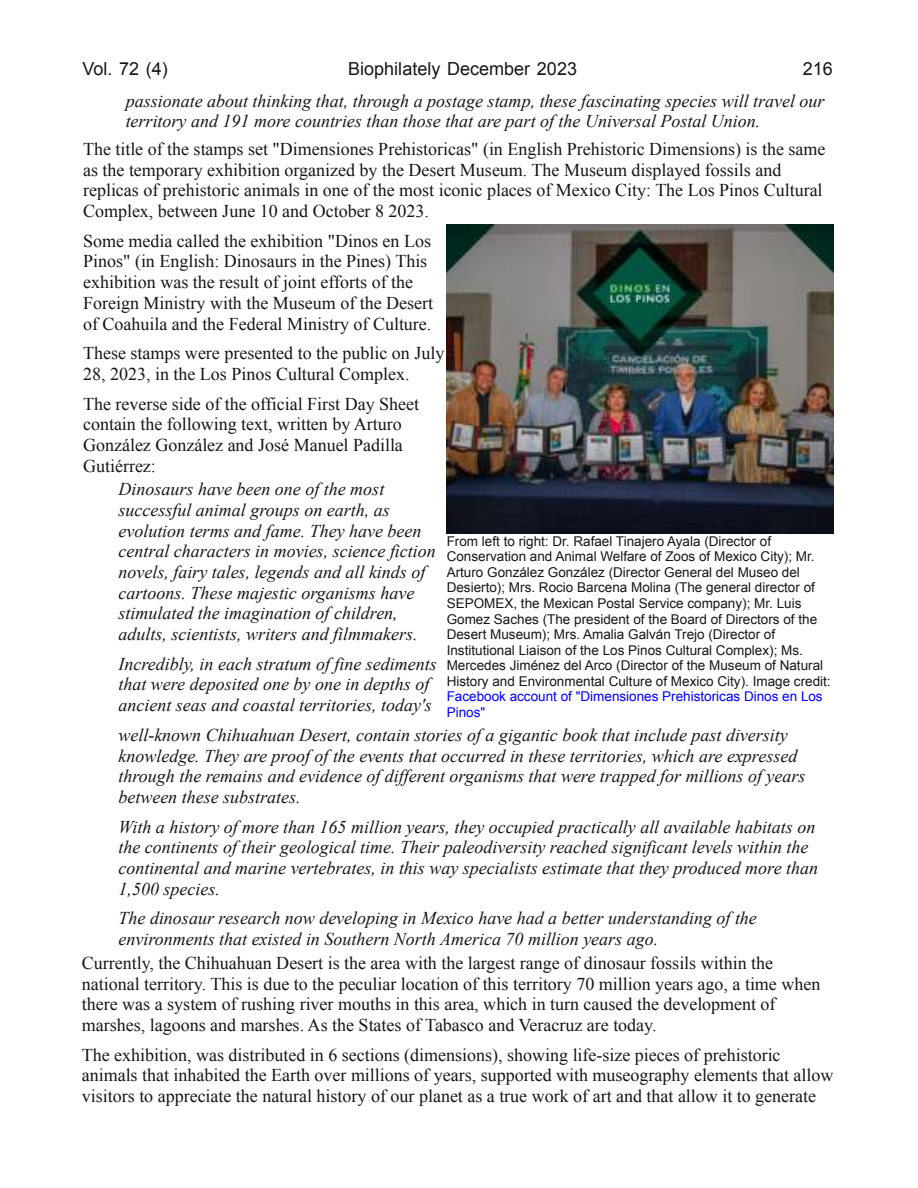
<style>
.page{position:relative;width:918px;height:1188px;background:#fff}
.page>*{position:absolute;margin:0;border:0;box-sizing:border-box;transform-origin:0 0}
.t1{font:18px/20.7px "Times New Roman";color:#171615}
.t2{font:italic 18px/20.7px "Times New Roman";color:#171615}
.t3{font:18px "Arial";color:#171615}
.t4{font:13.5px/15.5px "Arial";color:#171615}
.t5{font:13.5px/15.5px "Arial";color:#00f}
</style>
<div class="page">
<img style="left:447px;top:225px;width:386px;height:308px">
<p class="t3" style="left:82px;top:57px;width:87px">Vol. 72 (4)</p>
<p class="t3" style="left:348px;top:57px;width:231px">Biophilately December 2023</p>
<p class="t3" style="left:803px;top:57px;width:32px">216</p>
<p class="t2" style="left:126px;top:90px;width:700px">passionate about thinking that, through a postage stamp, these fascinating species will travel our territory and 191 more countries than those that are part of the Universal Postal Union.</p>
<p class="t1" style="left:83px;top:138px;width:744px">The title of the stamps set "Dimensiones Prehistoricas" (in English Prehistoric Dimensions) is the same as the temporary exhibition organized by the Desert Museum. The Museum displayed fossils and replicas of prehistoric animals in one of the most iconic places of Mexico City: The Los Pinos Cultural Complex, between June 10 and October 8 2023.</p>
<p class="t1" style="left:83px;top:230px;width:352px">Some media called the exhibition "Dinos en Los Pinos" (in English: Dinosaurs in the Pines) This exhibition was the result of joint efforts of the Foreign Ministry with the Museum of the Desert of Coahuila and the Federal Ministry of Culture.</p>
<p class="t1" style="left:83px;top:343px;width:363px">These stamps were presented to the public on July<br>28, 2023, in the Los Pinos Cultural Complex.</p>
<p class="t1" style="left:83px;top:393px;width:338px">The reverse side of the official First Day Sheet contain the following text, written by Arturo González González and José Manuel Padilla Gutiérrez:</p>
<p class="t2" style="left:119px;top:478px;width:319px">Dinosaurs have been one of the most successful animal groups on earth, as evolution terms and fame. They have been central characters in movies, science fiction novels, fairy tales, legends and all kinds of cartoons. These majestic organisms have stimulated the imagination of children, adults, scientists, writers and filmmakers.</p>
<p class="t2" style="left:119px;top:653px;width:320px">Incredibly, in each stratum of fine sediments that were deposited one by one in depths of ancient seas and coastal territories, today's</p>
<p class="t2" style="left:119px;top:724px;width:689px">well-known Chihuahuan Desert, contain stories of a gigantic book that include past diversity knowledge. They are proof of the events that occurred in these territories, which are expressed through the remains and evidence of different organisms that were trapped for millions of years between these substrates.</p>
<p class="t2" style="left:119px;top:816px;width:701px">With a history of more than 165 million years, they occupied practically all available habitats on the continents of their geological time. Their paleodiversity reached significant levels within the continental and marine vertebrates, in this way specialists estimate that they produced more than 1,500 species.</p>
<p class="t2" style="left:119px;top:908px;width:640px">The dinosaur research now developing in Mexico have had a better understanding of the environments that existed in Southern North America 70 million years ago.</p>
<p class="t1" style="left:82px;top:952px;width:740px">Currently, the Chihuahuan Desert is the area with the largest range of dinosaur fossils within the national territory. This is due to the peculiar location of this territory 70 million years ago, a time when there was a system of rushing river mouths in this area, which in turn caused the development of marshes, lagoons and marshes. As the States of Tabasco and Veracruz are today.</p>
<p class="t1" style="left:82px;top:1044px;width:753px">The exhibition, was distributed in 6 sections (dimensions), showing life-size pieces of prehistoric animals that inhabited the Earth over millions of years, supported with museography elements that allow visitors to appreciate the natural history of our planet as a true work of art and that allow it to generate</p>
<p class="t4" style="left:447px;top:534px;width:386px">From left to right: Dr. Rafael Tinajero Ayala (Director of Conservation and Animal Welfare of Zoos of Mexico City); Mr.<br>Arturo González González (Director General del Museo del Desierto); Mrs. Rocio Barcena Molina (The general director of SEPOMEX, the Mexican Postal Service company); Mr. Luis Gomez Saches (The president of the Board of Directors of the Desert Museum); Mrs. Amalia Galván Trejo (Director of Institutional Liaison of the Los Pinos Cultural Complex); Ms.<br>Mercedes Jiménez del Arco (Director of the Museum of Natural History and Environmental Culture of Mexico City). Image credit:</p>
<p class="t5" style="left:447px;top:689px;width:378px">Facebook account of "Dimensiones Prehistoricas Dinos en Los<br>Pinos"</p>
</div>
